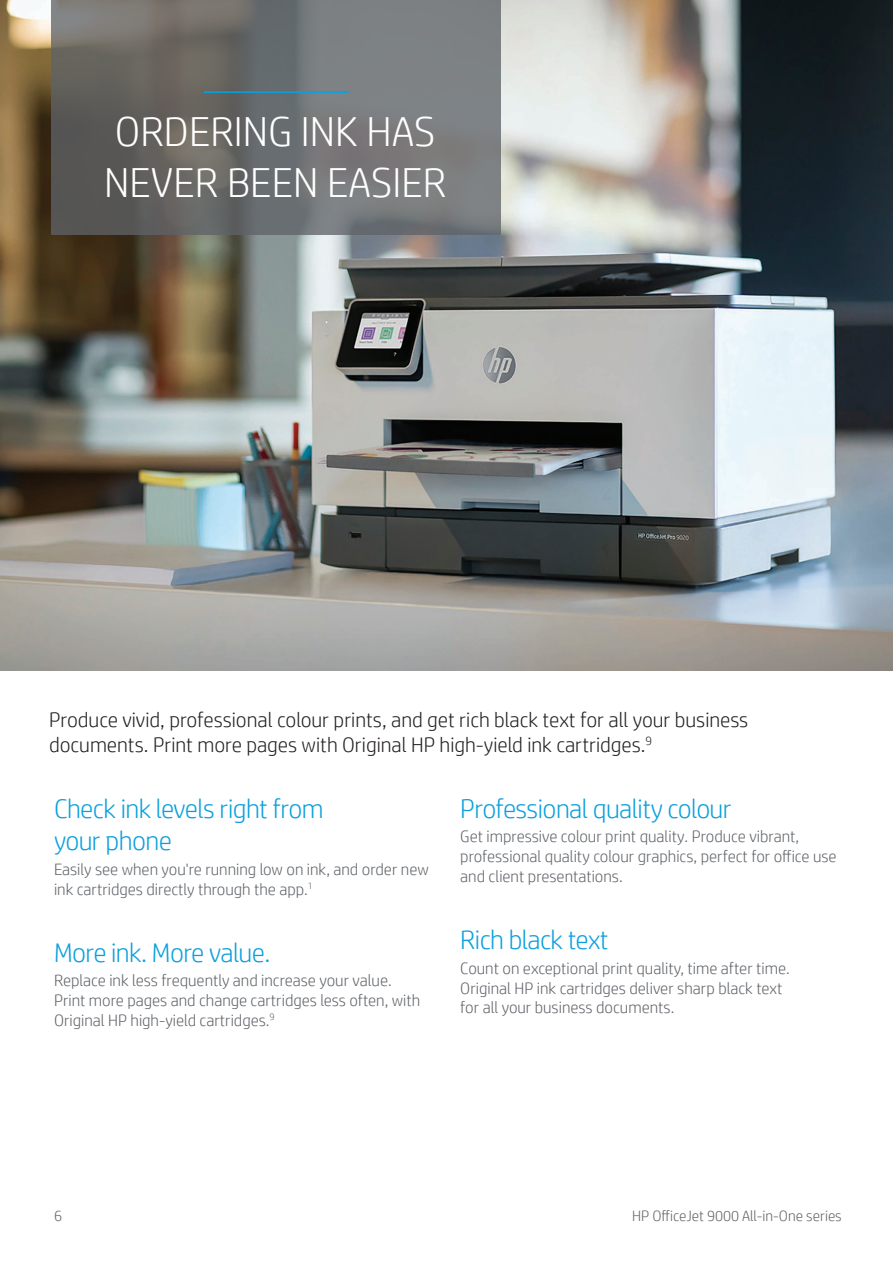
<style>
.page{position:relative;width:893px;height:1263px;background:#fff}
.page>*{position:absolute;margin:0;border:0;box-sizing:border-box;transform-origin:0 0}
.t1{font:300 42px/50.4px "HP Simplified";color:#fff}
.t2{font:300 27px/32.4px "HP Simplified";letter-spacing:-.02em;color:#0ca0dd}
.t3{font:300 21px/25.2px "HP Simplified";color:#231f20}
.t4{font:300 16.5px/19.8px "HP Simplified";color:#5f6368}
.t5{font:300 15px "HP Simplified";color:#5f6368}
</style>
<div class="page">
<img style="left:0;top:0;width:893px;height:671px">
<svg style="left:52px;top:0;width:449px;height:235px;background:#6f7070"></svg>
<hr style="left:204px;top:91px;width:145px;height:2px;background:#0ca0dd">
<h1 class="t1" style="left:104px;top:105px;width:344px">ORDERING INK HAS<br>NEVER BEEN EASIER</h1>
<p class="t3" style="left:49px;top:706px;width:701px">Produce vivid, professional colour prints, and get rich black text for all your business documents. Print more pages with Original HP high-yield ink cartridges.<sup>9</sup></p>
<h2 class="t2" style="left:54px;top:792px;width:271px">Check ink levels right from your phone</h2>
<p class="t4" style="left:54px;top:859px;width:376px">Easily see when you're running low on ink, and order new ink cartridges directly through the app.<sup>1</sup></p>
<h2 class="t2" style="left:54px;top:936px;width:218px">More ink. More value.</h2>
<p class="t4" style="left:54px;top:970px;width:368px">Replace ink less frequently and increase your value.<br>Print more pages and change cartridges less often, with<br>Original HP high-yield cartridges.<sup>9</sup></p>
<h2 class="t2" style="left:460px;top:792px;width:273px">Professional quality colour</h2>
<p class="t4" style="left:460px;top:826px;width:378px">Get impressive colour print quality. Produce vibrant, professional quality colour graphics, perfect for office use and client presentations.</p>
<h2 class="t2" style="left:460px;top:923px;width:150px">Rich black text</h2>
<p class="t4" style="left:460px;top:958px;width:331px">Count on exceptional print quality, time after time.<br>Original HP ink cartridges deliver sharp black text for all your business documents.</p>
<p class="t5" style="left:54px;top:1206px;width:10px">6</p>
<p class="t5" style="left:632px;top:1206px;width:211px">HP OfficeJet 9000 All-in-One series</p>
</div>
